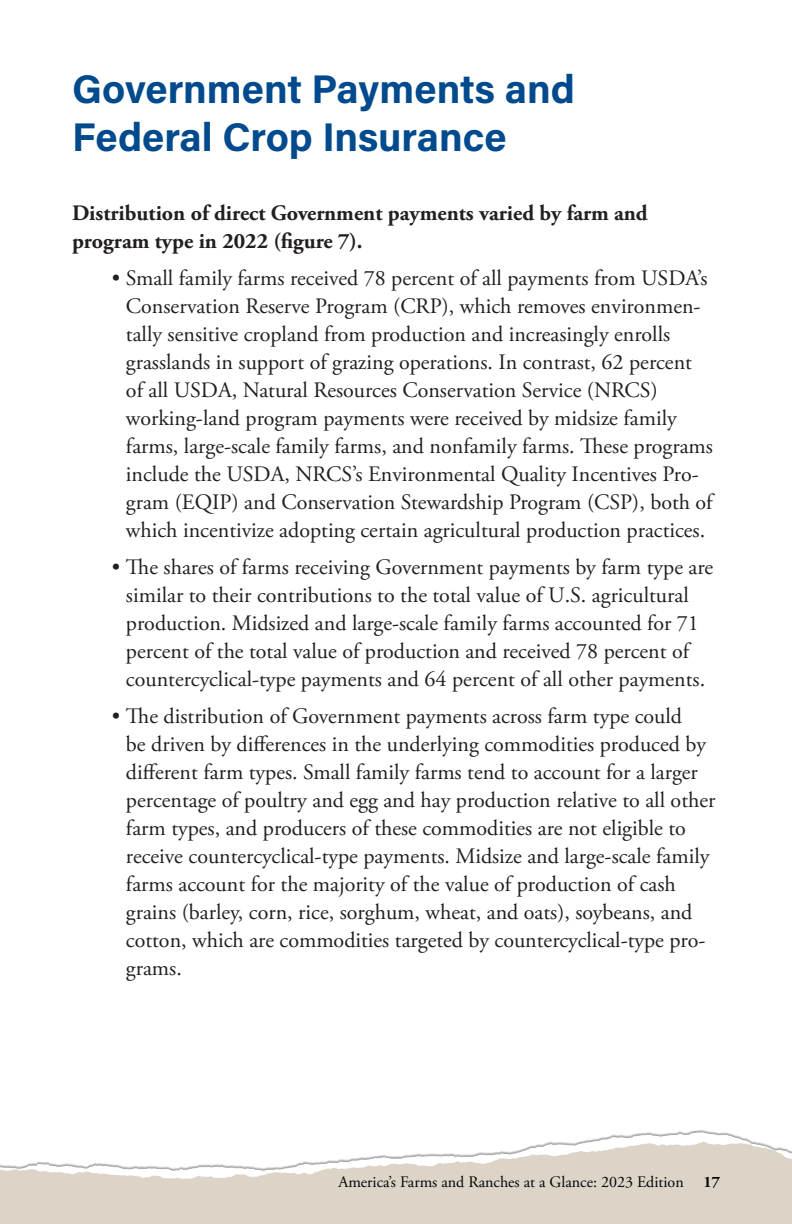
<style>
.page{position:relative;width:792px;height:1224px;background:#fff}
.page>*{position:absolute;margin:0;border:0;box-sizing:border-box;transform-origin:0 0}
.P_-_Table_Footnote{font:700 40px "Acumin Pro";color:#004a8d}
.P-_Bullets{font:22px/28px "Adobe Garamond Pro";color:#231f20}
.P-_Body{font:700 22px/28px "Adobe Garamond Pro";color:#231f20}
.t1{font:16px "Adobe Garamond Pro";color:#040503}
.s1{font-weight:700}
</style>
<div class="page">
<img style="left:0;top:1130px;width:792px;height:94px">
<p class="P_-_Table_Footnote" style="left:72px;top:61px;width:504px">Government Payments and</p>
<p class="P_-_Table_Footnote" style="left:72px;top:109px;width:436px">Federal Crop Insurance</p>
<p class="P-_Body" style="left:72px;top:200px;width:577px">Distribution of direct Government payments varied by farm and program type in 2022 (figure 7).</p>
<p class="P-_Bullets" style="left:126px;top:265px;width:589px;text-indent:-14px">• Small family farms received 78 percent of all payments from USDA’s Conservation Reserve Program (CRP), which removes environmen&shy;tally sensitive cropland from production and increasingly enrolls grasslands in support of grazing operations. In contrast, 62 percent of all USDA, Natural Resources Conservation Service (NRCS) working-land program payments were received by midsize family farms, large-scale family farms, and nonfamily farms. These programs include the USDA, NRCS’s Environmental Quality Incentives Pro&shy;gram (EQIP) and Conservation Stewardship Program (CSP), both of which incentivize adopting certain agricultural production practices.</p>
<p class="P-_Bullets" style="left:112px;top:554px;width:603px;text-align:center">• The shares of farms receiving Government payments by farm type are similar to their contributions to the total value of U.S. agricultural production. Midsized and large-scale family farms accounted for 71 percent of the total value of production and received 78 percent of countercyclical-type payments and 64 percent of all other payments.</p>
<p class="P-_Bullets" style="left:126px;top:703px;width:591px;text-indent:-14px">• The distribution of Government payments across farm type could<br>be driven by differences in the underlying commodities produced by different farm types. Small family farms tend to account for a larger percentage of poultry and egg and hay production relative to all other farm types, and producers of these commodities are not eligible to receive countercyclical-type payments. Midsize and large-scale family farms account for the majority of the value of production of cash grains (barley, corn, rice, sorghum, wheat, and oats), soybeans, and cotton, which are commodities targeted by countercyclical-type pro&shy;grams.</p>
<p class="t1" style="left:338px;top:1172px;width:383px">America’s Farms and Ranches at a Glance: 2023 Edition <span class="s1">17</span></p>
</div>
